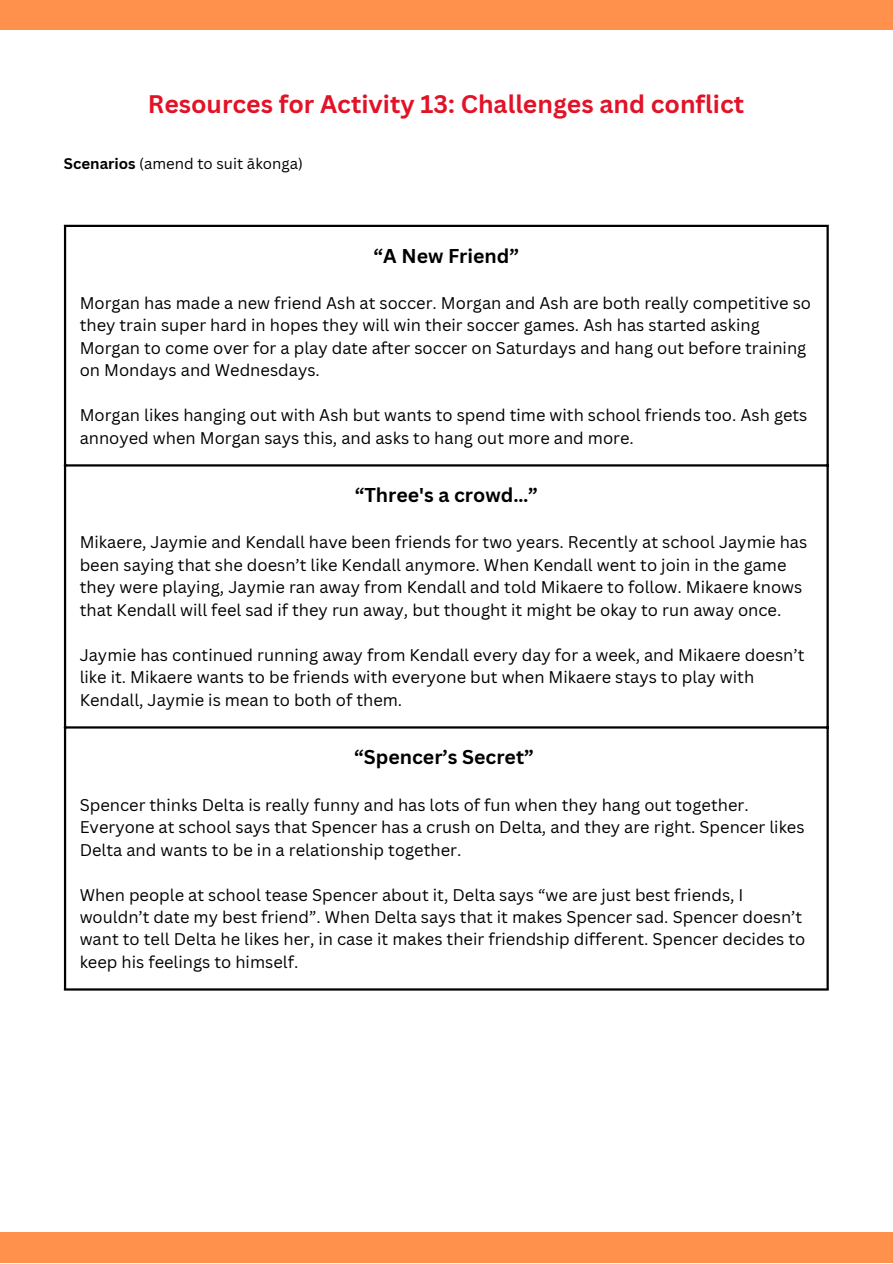
<style>
.page{position:relative;width:893px;height:1264px;background:#fff}
.page>*{position:absolute;margin:0;border:0;box-sizing:border-box;transform-origin:0 0}
.t1{font:700 24.75px "Canva Sans";color:#e11328}
.t2{font:700 19.5px "Canva Sans";color:#000}
.t3{font:16.5px/22.5px "Canva Sans";color:#000}
.t4{font:15px "Canva Sans";color:#000}
.s1{font-weight:700}
</style>
<div class="page">
<hr style="left:64px;top:227px;width:2px;height:761px;background:#000">
<hr style="left:826px;top:227px;width:2px;height:761px;background:#000">
<hr style="left:64px;top:225px;width:764px;height:2px;background:#000">
<hr style="left:64px;top:464px;width:764px;height:2px;background:#000">
<hr style="left:64px;top:726px;width:764px;height:2px;background:#000">
<hr style="left:64px;top:988px;width:764px;height:2px;background:#000">
<div style="left:0;top:0;width:892px;height:30px;background:#ff914d"></div>
<div style="left:0;top:1232px;width:892px;height:30px;background:#ff914d"></div>
<h1 class="t1" style="left:148px;top:86px;width:597px">Resources for Activity 13: Challenges and conflict</h1>
<p class="t4" style="left:64px;top:153px;width:240px"><span class="s1">Scenarios</span> (amend to suit ākonga)</p>
<p class="t2" style="left:373px;top:242px;width:147px">“A New Friend”</p>
<p class="t3" style="left:80px;top:291px;width:733px">Morgan has made a new friend Ash at soccer. Morgan and Ash are both really competitive so they train super hard in hopes they will win their soccer games. Ash has started asking Morgan to come over for a play date after soccer on Saturdays and hang out before training on Mondays and Wednesdays.</p>
<p class="t3" style="left:80px;top:404px;width:729px">Morgan likes hanging out with Ash but wants to spend time with school friends too. Ash gets annoyed when Morgan says this, and asks to hang out more and more.</p>
<p class="t2" style="left:355px;top:481px;width:185px">“Three's a crowd…”</p>
<p class="t3" style="left:80px;top:531px;width:729px">Mikaere, Jaymie and Kendall have been friends for two years. Recently at school Jaymie has been saying that she doesn’t like Kendall anymore. When Kendall went to join in the game they were playing, Jaymie ran away from Kendall and told Mikaere to follow. Mikaere knows that Kendall will feel sad if they run away, but thought it might be okay to run away once.</p>
<p class="t3" style="left:80px;top:643px;width:726px">Jaymie has continued running away from Kendall every day for a week, and Mikaere doesn’t like it. Mikaere wants to be friends with everyone but when Mikaere stays to play with<br>Kendall, Jaymie is mean to both of them.</p>
<p class="t2" style="left:354px;top:743px;width:181px">“Spencer’s Secret”</p>
<p class="t3" style="left:80px;top:792px;width:726px">Spencer thinks Delta is really funny and has lots of fun when they hang out together.<br>Everyone at school says that Spencer has a crush on Delta, and they are right. Spencer likes<br>Delta and wants to be in a relationship together.</p>
<p class="t3" style="left:80px;top:882px;width:727px">When people at school tease Spencer about it, Delta says “we are just best friends, I wouldn’t date my best friend”. When Delta says that it makes Spencer sad. Spencer doesn’t want to tell Delta he likes her, in case it makes their friendship different. Spencer decides to keep his feelings to himself.</p>
</div>
